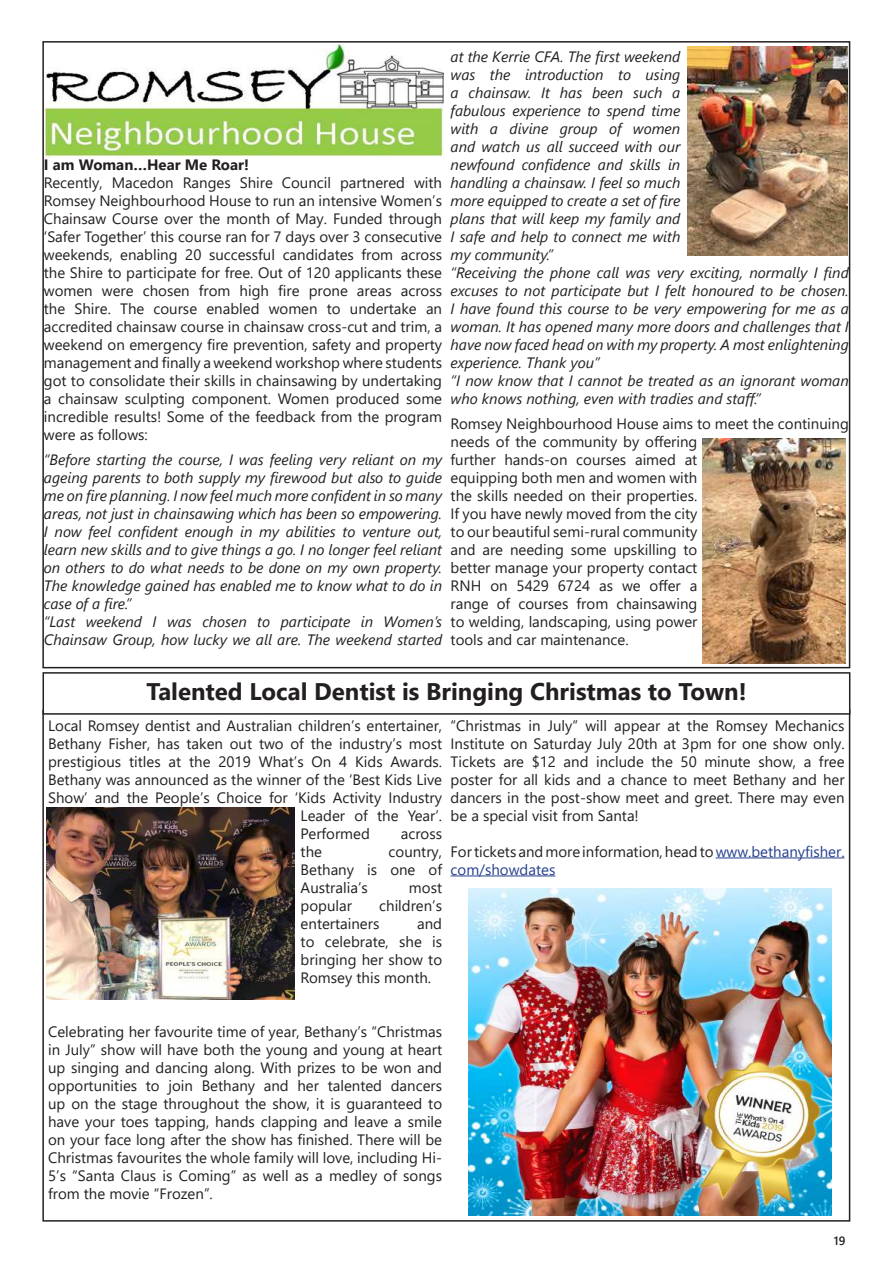
<style>
.page{position:relative;width:893px;height:1263px;background:#fff}
.page>*{position:absolute;margin:0;border:0;box-sizing:border-box;transform-origin:0 0}
.t1{font:700 24px "Segoe UI";color:#231f20}
.t2{font:15px/18px "Segoe UI";color:#231f20;text-align:justify}
.t3{font:italic 15px/18px "Segoe UI";color:#231f20}
.t4{font:700 15px "Segoe UI";color:#231f20}
.t5{font:600 12px "Segoe UI";color:#231f20}
.s1{color:#253f8e}
</style>
<div class="page">
<img style="left:44px;top:44px;width:400px;height:114px">
<hr style="left:716px;top:857px;width:129px;height:1px;background:#253f8e">
<hr style="left:451px;top:875px;width:104px;height:1px;background:#253f8e">
<div style="left:43px;top:672px;width:807px;height:43px;border:2px solid #231f20"></div>
<img style="left:468px;top:888px;width:363px;height:328px">
<img style="left:47px;top:808px;width:248px;height:191px">
<img style="left:688px;top:46px;width:159px;height:209px">
<img style="left:703px;top:438px;width:143px;height:225px">
<p class="t3" style="left:451px;top:45px;width:400px">at the Kerrie CFA. The first weekend<br>was the introduction to using<br>a chainsaw. It has been such a<br>fabulous experience to spend time<br>with a divine group of women<br>and watch us all succeed with our<br>newfound confidence and skills in<br>handling a chainsaw. I feel so much<br>more equipped to create a set of fire<br>plans that will keep my family and<br>I safe and help to connect me with<br>my community.”<br>“Receiving the phone call was very exciting, normally I find excuses to not participate but I felt honoured to be chosen.<br>I have found this course to be very empowering for me as a woman. It has opened many more doors and challenges that I have now faced head on with my property. A most enlightening experience. Thank you”<br>“I now know that I cannot be treated as an ignorant woman who knows nothing, even with tradies and staff.”</p>
<p class="t2" style="left:451px;top:414px;width:400px;text-align:left">Romsey Neighbourhood House aims to meet the continuing needs of the community by offering<br>further hands-on courses aimed at<br>equipping both men and women with<br>the skills needed on their properties.<br>If you have newly moved from the city<br>to our beautiful semi-rural community<br>and are needing some upskilling to<br>better manage your property contact<br>RNH on 5429 6724 as we offer a<br>range of courses from chainsawing<br>to welding, landscaping, using power<br>tools and car maintenance.</p>
<p class="t4" style="left:44px;top:151px;width:207px">I am Woman…Hear Me Roar!</p>
<p class="t2" style="left:44px;top:172px;width:400px">Recently, Macedon Ranges Shire Council partnered with Romsey Neighbourhood House to run an intensive Women’s Chainsaw Course over the month of May. Funded through ‘Safer Together’ this course ran for 7 days over 3 consecutive weekends, enabling 20 successful candidates from across the Shire to participate for free. Out of 120 applicants these women were chosen from high fire prone areas across the Shire. The course enabled women to undertake an accredited chainsaw course in chainsaw cross-cut and trim, a weekend on emergency fire prevention, safety and property management and finally a weekend workshop where students got to consolidate their skills in chainsawing by undertaking a chainsaw sculpting component. Women produced some incredible results! Some of the feedback from the program were as follows:</p>
<p class="t3" style="left:44px;top:448px;width:400px">“Before starting the course, I was feeling very reliant on my ageing parents to both supply my firewood but also to guide me on fire planning. I now feel much more confident in so many areas, not just in chainsawing which has been so empowering.<br>I now feel confident enough in my abilities to venture out, learn new skills and to give things a go. I no longer feel reliant on others to do what needs to be done on my own property.<br>The knowledge gained has enabled me to know what to do in case of a fire.”<br>“Last weekend I was chosen to participate in Women’s Chainsaw Group, how lucky we all are. The weekend started</p>
<h1 class="t1" style="left:146px;top:668px;width:602px">Talented Local Dentist is Bringing Christmas to Town!</h1>
<p class="t2" style="left:48px;top:715px;width:395px">Local Romsey dentist and Australian children’s entertainer,</p>
<p class="t2" style="left:48px;top:733px;width:395px">Bethany Fisher, has taken out two of the industry’s most</p>
<p class="t2" style="left:48px;top:751px;width:395px">prestigious titles at the 2019 What’s On 4 Kids Awards.</p>
<p class="t2" style="left:48px;top:769px;width:395px">Bethany was announced as the winner of the ‘Best Kids Live</p>
<p class="t2" style="left:48px;top:787px;width:395px">Show’ and the People’s Choice for ‘Kids Activity Industry</p>
<p class="t2" style="left:301px;top:805px;width:143px">Leader of the Year’.</p>
<p class="t2" style="left:301px;top:823px;width:71px">Performed</p>
<p class="t2" style="left:401px;top:823px;width:43px">across</p>
<p class="t2" style="left:301px;top:841px;width:23px">the</p>
<p class="t2" style="left:301px;top:841px;width:143px;text-indent:88px">country, Bethany is one of Australia’s</p>
<p class="t2" style="left:409px;top:877px;width:35px">most</p>
<p class="t2" style="left:301px;top:895px;width:143px;text-indent:79px">children’s entertainers</p>
<p class="t2" style="left:301px;top:895px;width:53px">popular</p>
<p class="t2" style="left:301px;top:913px;width:143px;text-indent:116px">and to celebrate, she is bringing her show to Romsey this month.</p>
<p class="t2" style="left:48px;top:1021px;width:395px">Celebrating her favourite time of year, Bethany’s “Christmas in July” show will have both the young and young at heart up singing and dancing along. With prizes to be won and opportunities to join Bethany and her talented dancers up on the stage throughout the show, it is guaranteed to have your toes tapping, hands clapping and leave a smile on your face long after the show has finished. There will be Christmas favourites the whole family will love, including Hi-5’s “Santa Claus is Coming” as well as a medley of songs from the movie “Frozen”.</p>
<p class="t2" style="left:451px;top:715px;width:395px">“Christmas in July” will appear at the Romsey Mechanics Institute on Saturday July 20th at 3pm for one show only.<br>Tickets are $12 and include the 50 minute show, a free poster for all kids and a chance to meet Bethany and her dancers in the post-show meet and greet. There may even be a special visit from Santa!</p>
<p class="t2" style="left:451px;top:841px;width:395px">For tickets and more information, head to <span class="s1">www.bethanyfisher. com/showdates</span></p>
<p class="t5" style="left:834px;top:1229px;width:13px">19</p>
</div>
